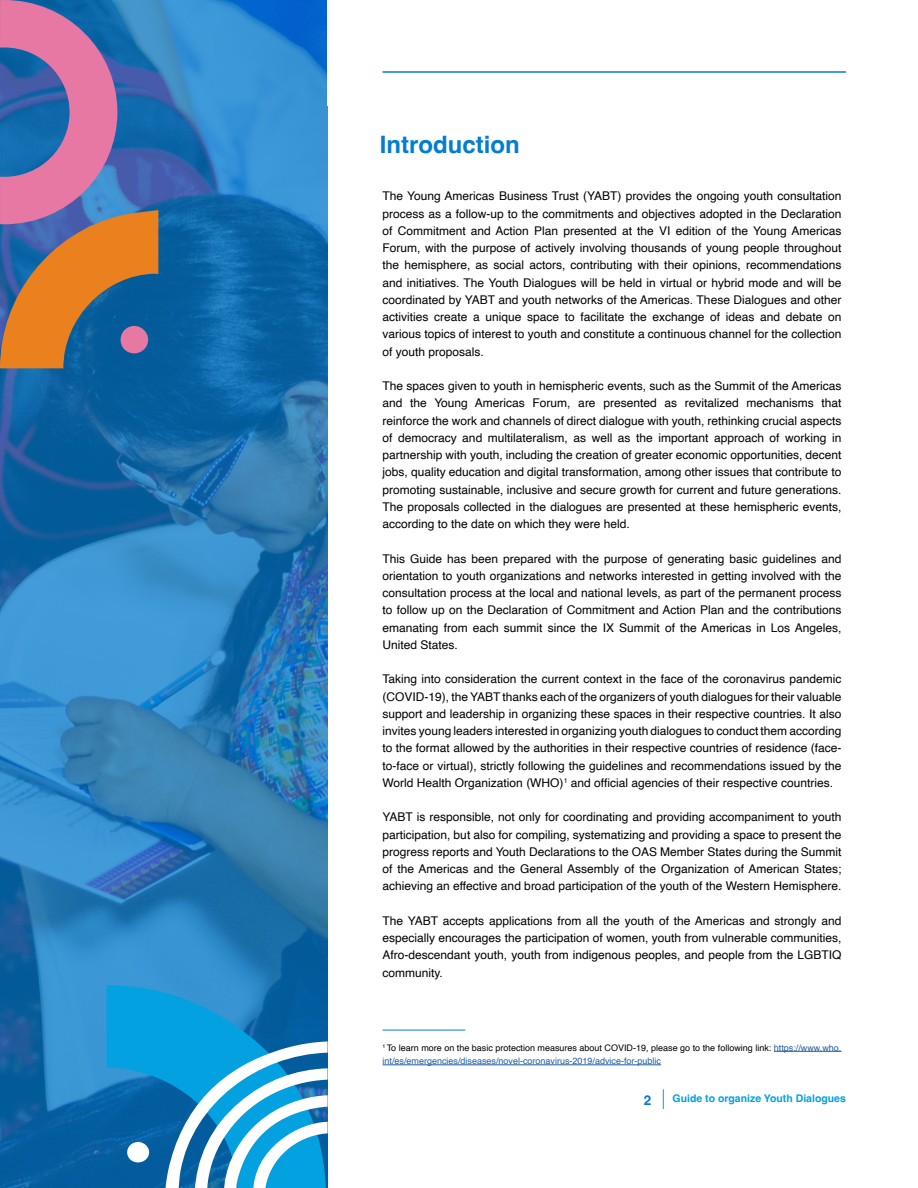
<style>
.page{position:relative;width:918px;height:1188px;background:#fff}
.page>*{position:absolute;margin:0;border:0;box-sizing:border-box;transform-origin:0 0}
.t1{font:700 24px "Helvetica";color:#037dd1}
.t2{font:700 13.5px "Helvetica";color:#037dd1}
.t3{font:12px/17.2px "Helvetica";color:#000;text-align:justify}
.t4{font:700 10.5px "Helvetica";color:#03a1e0}
.t5{font:9px/13.5px "Helvetica";color:#215e9e}
.s1{color:#000}
</style>
<div class="page">
<svg style="left:663px;top:1089px;width:1px;height:20px"></svg>
<hr style="left:774px;top:1051px;width:68px;height:1px;background:#215e9e">
<hr style="left:382px;top:1065px;width:279px;height:1px;background:#215e9e">
<hr style="left:382px;top:1030px;width:83px;height:1px;background:#037dd1">
<svg style="left:0;top:0;width:328px;height:1188px;background:#267ab8"></svg>
<svg style="left:106px;top:985px;width:220px;height:203px;background:#0b7ebf"></svg>
<svg style="left:165px;top:1041px;width:163px;height:147px"></svg>
<div style="left:127px;top:1142px;width:22px;height:21px;background:#fff;border-radius:50%"></div>
<svg style="left:0;top:0;width:158px;height:368px;background:#7b708a"></svg>
<div style="left:120px;top:326px;width:28px;height:27px;background:#e678a3;border-radius:50%"></div>
<hr style="left:382px;top:71px;width:464px;height:2px;background:#037dd1">
<p class="t1" style="left:380px;top:130px;width:141px">Introduction</p>
<p class="t3" style="left:382px;top:188px;width:461px">The Young Americas Business Trust (YABT) provides the ongoing youth consultation process as a follow-up to the commitments and objectives adopted in the Declaration of Commitment and Action Plan presented at the VI edition of the Young Americas Forum, with the purpose of actively involving thousands of young people throughout the hemisphere, as social actors, contributing with their opinions, recommendations and initiatives. The Youth Dialogues will be held in virtual or hybrid mode and will be coordinated by YABT and youth networks of the Americas. These Dialogues and other activities create a unique space to facilitate the exchange of ideas and debate on various topics of interest to youth and constitute a continuous channel for the collection of youth proposals.</p>
<p class="t3" style="left:382px;top:378px;width:461px">The spaces given to youth in hemispheric events, such as the Summit of the Americas and the Young Americas Forum, are presented as revitalized mechanisms that reinforce the work and channels of direct dialogue with youth, rethinking crucial aspects of democracy and multilateralism, as well as the important approach of working in partnership with youth, including the creation of greater economic opportunities, decent jobs, quality education and digital transformation, among other issues that contribute to promoting sustainable, inclusive and secure growth for current and future generations.<br>The proposals collected in the dialogues are presented at these hemispheric events, according to the date on which they were held.</p>
<p class="t3" style="left:382px;top:550px;width:460px">This Guide has been prepared with the purpose of generating basic guidelines and orientation to youth organizations and networks interested in getting involved with the consultation process at the local and national levels, as part of the permanent process to follow up on the Declaration of Commitment and Action Plan and the contributions emanating from each summit since the IX Summit of the Americas in Los Angeles, United States.</p>
<p class="t3" style="left:382px;top:671px;width:461px">Taking into consideration the current context in the face of the coronavirus pandemic (COVID-19), the YABT thanks each of the organizers of youth dialogues for their valuable support and leadership in organizing these spaces in their respective countries. It also invites young leaders interested in organizing youth dialogues to conduct them according to the format allowed by the authorities in their respective countries of residence (face&shy;to-face or virtual), strictly following the guidelines and recommendations issued by the World Health Organization (WHO)<sup>1</sup> and official agencies of their respective countries.</p>
<p class="t3" style="left:382px;top:809px;width:460px">YABT is responsible, not only for coordinating and providing accompaniment to youth participation, but also for compiling, systematizing and providing a space to present the progress reports and Youth Declarations to the OAS Member States during the Summit of the Americas and the General Assembly of the Organization of American States; achieving an effective and broad participation of the youth of the Western Hemisphere.</p>
<p class="t3" style="left:382px;top:912px;width:461px">The YABT accepts applications from all the youth of the Americas and strongly and especially encourages the participation of women, youth from vulnerable communities, Afro-descendant youth, youth from indigenous peoples, and people from the LGBTIQ community.</p>
<p class="t5" style="left:382px;top:1041px;width:460px"><sup>1</sup> <span class="s1">To learn more on the basic protection measures about COVID-19, please go to the following link:</span> https://www.who. int/es/emergencies/diseases/novel-coronavirus-2019/advice-for-public</p>
<p class="t2" style="left:644px;top:1092px;width:9px">2</p>
<p class="t4" style="left:673px;top:1092px;width:175px">Guide to organize Youth Dialogues</p>
</div>
